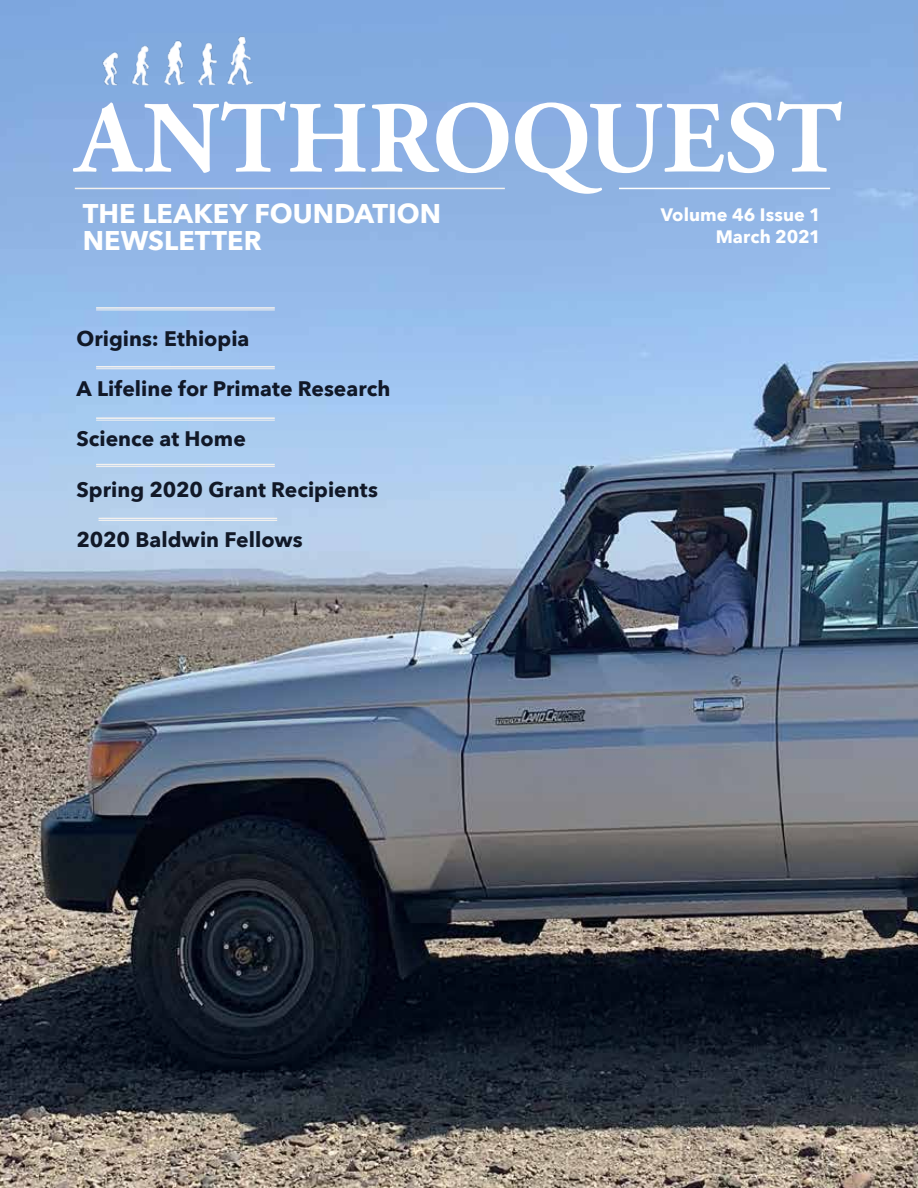
<style>
.page{position:relative;width:918px;height:1188px;background:#fff}
.page>*{position:absolute;margin:0;border:0;box-sizing:border-box;transform-origin:0 0}
.t1{font:700 102px "Adobe Garamond Pro";color:#fff}
.t2{font:700 27px/27px "Avenir Next";color:#fff}
.t3{font:700 21px "Avenir Next";color:#111827}
.t4{font:700 18px/21.6px "Avenir Next";color:#fff;text-align:right}
</style>
<div class="page">
<img style="left:0;top:0;width:918px;height:1188px">
<hr style="left:75px;top:188px;width:430px;height:1px;background:#f3f1ef">
<hr style="left:619px;top:188px;width:211px;height:1px;background:#fff">
<img style="left:96px;top:35px;width:162px;height:50px">
<hr style="left:99px;top:518px;width:178px;height:1px;background:#f3f1ef">
<hr style="left:99px;top:520px;width:178px;height:1px;background:#f3f1ef">
<hr style="left:96px;top:366px;width:179px;height:2px;background:#f3f1ef">
<hr style="left:96px;top:369px;width:179px;height:1px;background:#f3f1ef">
<hr style="left:96px;top:417px;width:179px;height:2px;background:#f3f1ef">
<hr style="left:96px;top:420px;width:179px;height:1px;background:#f3f1ef">
<hr style="left:96px;top:464px;width:179px;height:1px;background:#f3f1ef">
<hr style="left:96px;top:466px;width:179px;height:1px;background:#f3f1ef">
<hr style="left:96px;top:307px;width:179px;height:2px;background:#f3f1ef">
<hr style="left:96px;top:310px;width:179px;height:1px;background:#f3f1ef">
<h1 class="t1" style="left:76px;top:80px;width:768px">ANTHROQUEST</h1>
<p class="t2" style="left:83px;top:199px;width:360px">THE LEAKEY FOUNDATION<br>NEWSLETTER</p>
<p class="t4" style="left:661px;top:204px;width:162px">Volume 46 Issue 1<br>March 2021</p>
<p class="t3" style="left:76px;top:320px;width:174px">Origins: Ethiopia</p>
<p class="t3" style="left:76px;top:370px;width:316px">A Lifeline for Primate Research</p>
<p class="t3" style="left:76px;top:421px;width:171px">Science at Home</p>
<p class="t3" style="left:76px;top:471px;width:303px">Spring 2020 Grant Recipients</p>
<p class="t3" style="left:76px;top:522px;width:228px">2020 Baldwin Fellows</p>
</div>
